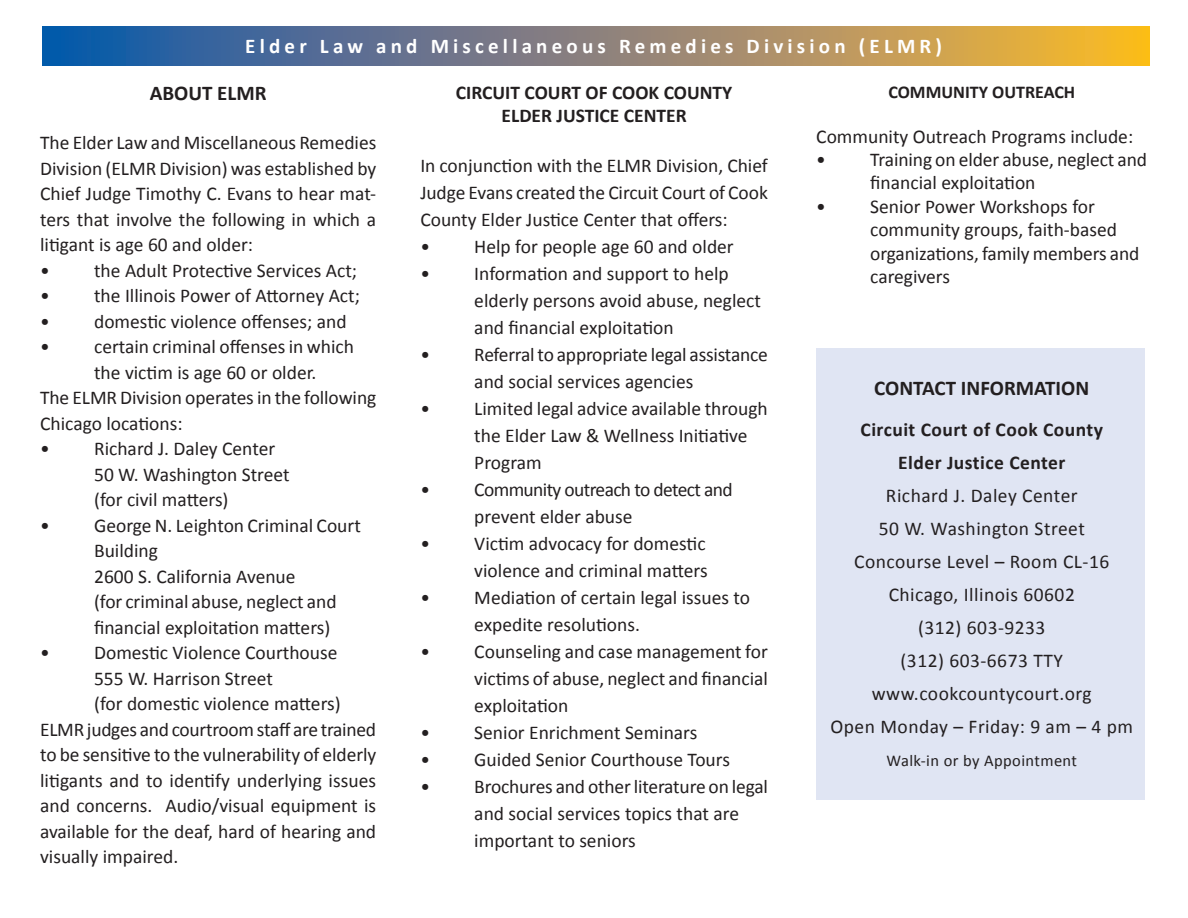
<style>
.page{position:relative;width:1188px;height:918px;background:#fff}
.page>*{position:absolute;margin:0;border:0;box-sizing:border-box;transform-origin:0 0}
.t1{font:700 21px "Calibri";letter-spacing:.2em;color:#fff}
.t2{font:700 21px "Calibri";color:#231f20}
.t3{font:19.5px/27px "Calibri";color:#231f20}
.t4{font:19.5px/33px "Calibri";letter-spacing:.025em;color:#231f20;text-align:center}
.t5{font:19.5px/27px "Calibri";letter-spacing:-.03em;color:#231f20}
.t6{font:700 19.5px/23.2px "Calibri";letter-spacing:.005em;color:#231f20;text-align:center}
.t7{font:700 19.5px/33px "Calibri";letter-spacing:.025em;color:#231f20;text-align:center}
.t8{font:700 18px "Calibri";color:#231f20}
.t9{font:16.5px "Calibri";letter-spacing:.025em;color:#231f20}
</style>
<div class="page">
<div style="left:817px;top:348px;width:328px;height:452px;background:#e0e5f3"></div>
<svg style="left:43px;top:26px;width:1107px;height:40px;background:#888475"></svg>
<p class="t1" style="left:245px;top:33px;width:698px">Elder Law and Miscellaneous Remedies Division (ELMR)</p>
<p class="t2" style="left:150px;top:80px;width:118px">ABOUT ELMR</p>
<p class="t3" style="left:40px;top:129px;width:338px;line-height:25.5px;text-align:justify">The Elder Law and Miscellaneous Remedies Division (ELMR Division) was established by Chief Judge Timothy C. Evans to hear mat&shy;ters that involve the following in which a litigant is age 60 and older:</p>
<p class="t3" style="left:40px;top:256px;width:318px">• the Adult Protective Services Act;</p>
<p class="t3" style="left:40px;top:281px;width:321px">• the Illinois Power of Attorney Act;</p>
<p class="t3" style="left:40px;top:307px;width:308px">• domestic violence offenses; and</p>
<p class="t3" style="left:40px;top:332px;width:315px">• certain criminal offenses in which</p>
<p class="t3" style="left:94px;top:358px;width:224px">the victim is age 60 or older.</p>
<p class="t3" style="left:40px;top:383px;width:338px">The ELMR Division operates in the following</p>
<p class="t3" style="left:40px;top:409px;width:144px">Chicago locations:</p>
<p class="t3" style="left:94px;top:435px;width:197px;line-height:25.5px;text-indent:-54px">• Richard J. Daley Center<br>50 W. Washington Street (for civil matters)</p>
<p class="t3" style="left:94px;top:512px;width:268px;line-height:25.5px;text-indent:-54px">• George N. Leighton Criminal Court<br>Building<br>2600 S. California Avenue<br>(for criminal abuse, neglect and financial exploitation matters)</p>
<p class="t3" style="left:40px;top:638px;width:299px">• Domestic Violence Courthouse</p>
<p class="t3" style="left:94px;top:664px;width:180px">555 W. Harrison Street</p>
<p class="t3" style="left:94px;top:689px;width:248px">(for domestic violence matters)</p>
<p class="t3" style="left:40px;top:715px;width:338px">ELMR judges and courtroom staff are trained</p>
<p class="t3" style="left:40px;top:741px;width:338px">to be sensitive to the vulnerability of elderly</p>
<p class="t3" style="left:40px;top:766px;width:338px">litigants and to identify underlying issues</p>
<p class="t3" style="left:40px;top:792px;width:338px">and concerns. Audio/visual equipment is</p>
<p class="t3" style="left:40px;top:817px;width:338px">available for the deaf, hard of hearing and</p>
<p class="t3" style="left:40px;top:843px;width:140px">visually impaired.</p>
<p class="t6" style="left:456px;top:80px;width:278px">CIRCUIT COURT OF COOK COUNTY<br>ELDER JUSTICE CENTER</p>
<p class="t3" style="left:420px;top:151px;width:349px;text-align:justify">In conjunction with the ELMR Division, Chief Judge Evans created the Circuit Court of Cook County Elder Justice Center that offers:</p>
<p class="t3" style="left:420px;top:232px;width:315px">• Help for people age 60 and older</p>
<p class="t3" style="left:474px;top:259px;width:288px;text-indent:-54px">• Information and support to help elderly persons avoid abuse, neglect and financial exploitation</p>
<p class="t3" style="left:474px;top:340px;width:295px;text-indent:-54px">• Referral to appropriate legal assistance and social services agencies</p>
<p class="t3" style="left:474px;top:394px;width:295px;text-indent:-54px">• Limited legal advice available through the Elder Law &amp; Wellness Initiative<br>Program</p>
<p class="t5" style="left:474px;top:475px;width:260px;text-indent:-54px">• Community outreach to detect and prevent elder abuse</p>
<p class="t3" style="left:420px;top:529px;width:289px;text-align:right">• Victim advocacy for domestic violence and criminal matters</p>
<p class="t3" style="left:474px;top:584px;width:277px;text-indent:-54px">• Mediation of certain legal issues to expedite resolutions.</p>
<p class="t3" style="left:474px;top:638px;width:295px;text-align:justify;text-indent:-54px">• Counseling and case management for victims of abuse, neglect and financial exploitation</p>
<p class="t3" style="left:420px;top:719px;width:279px">• Senior Enrichment Seminars</p>
<p class="t3" style="left:420px;top:746px;width:311px">• Guided Senior Courthouse Tours</p>
<p class="t3" style="left:474px;top:773px;width:295px;text-indent:-54px">• Brochures and other literature on legal and social services topics that are important to seniors</p>
<p class="t8" style="left:888px;top:80px;width:188px">COMMUNITY OUTREACH</p>
<p class="t3" style="left:816px;top:122px;width:318px">Community Outreach Programs include:</p>
<p class="t3" style="left:870px;top:147px;width:278px;line-height:23.4px;text-indent:-54px">• Training on elder abuse, neglect and financial exploitation</p>
<p class="t3" style="left:870px;top:194px;width:271px;line-height:23.4px;text-indent:-54px">• Senior Power Workshops for community groups, faith-based organizations, family members and caregivers</p>
<p class="t2" style="left:874px;top:375px;width:216px">CONTACT INFORMATION</p>
<p class="t7" style="left:861px;top:412px;width:244px">Circuit Court of Cook County<br>Elder Justice Center</p>
<p class="t4" style="left:831px;top:478px;width:304px">Richard J. Daley Center<br>50 W. Washington Street<br>Concourse Level – Room CL-16<br>Chicago, Illinois 60602<br>(312) 603-9233<br>(312) 603-6673 TTY www.cookcountycourt.org<br>Open Monday – Friday: 9 am – 4 pm</p>
<p class="t9" style="left:887px;top:750px;width:192px">Walk-in or by Appointment</p>
</div>
